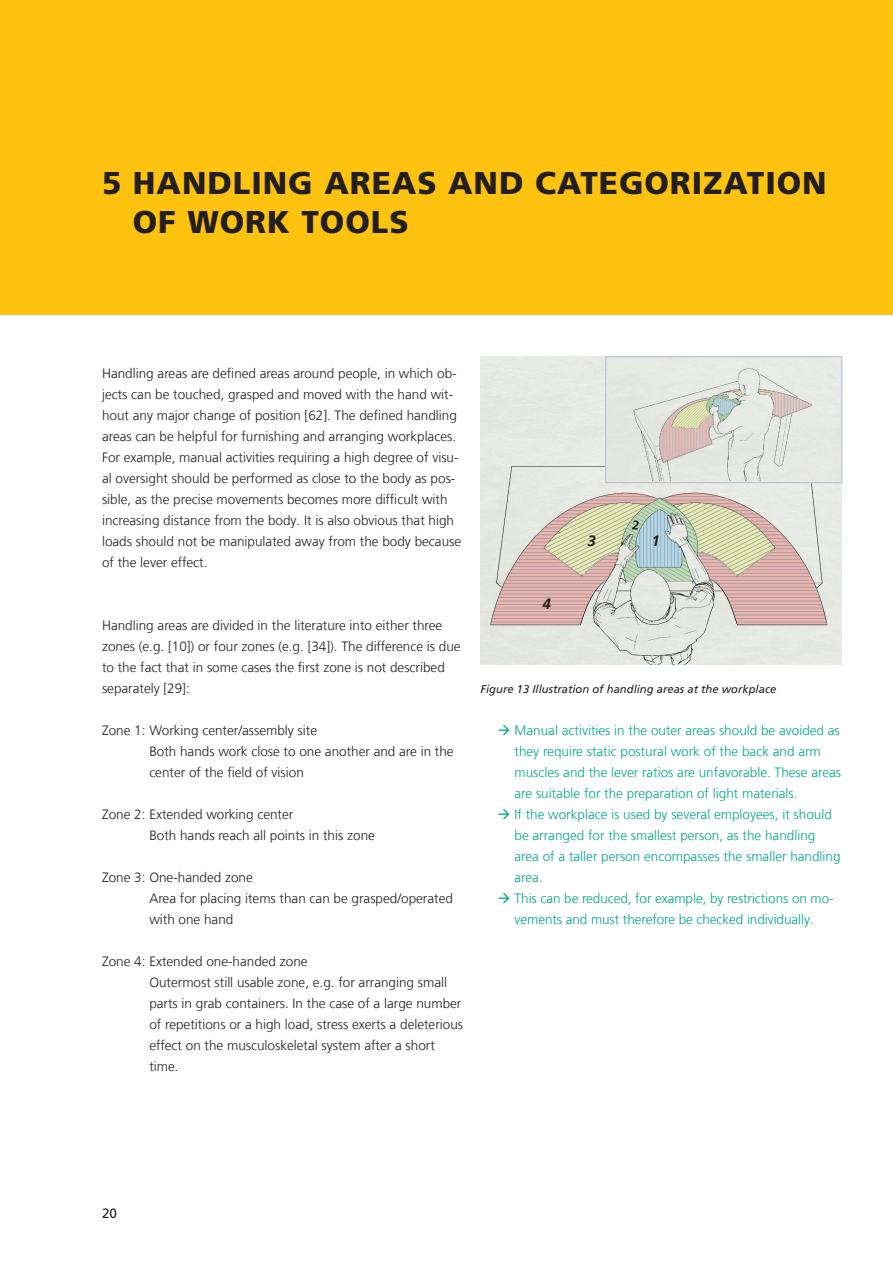
<style>
.page{position:relative;width:893px;height:1263px;background:#fff}
.page>*{position:absolute;margin:0;border:0;box-sizing:border-box;transform-origin:0 0}
.t1{font:900 31.5px/39px "Frutiger LT Com";letter-spacing:.03em;color:#231f20}
.t2{font:italic 700 15px "Frutiger LT Com";color:#231f20}
.t3{font:300 13.5px/21px "Frutiger LT Com";color:#231f20}
.t4{font:300 13.5px/21px "Frutiger LT Com";color:#00a786}
.t5{font:13.5px "Frutiger LT Com";color:#231f20}
.t6{font:italic 11.25px "Frutiger LT Com";color:#231f20}
</style>
<div class="page">
<div style="left:0;top:0;width:893px;height:315px;background:#fec210"></div>
<img style="left:480px;top:357px;width:362px;height:307px">
<img style="left:608px;top:358px;width:232px;height:123px">
<div style="left:606px;top:356px;width:236px;height:127px;border:1px solid #bbb7da"></div>
<svg style="left:632px;top:520px;width:7px;height:9px"></svg>
<h1 class="t1" style="left:133px;top:163px;width:695px;text-indent:-31px">5 HANDLING AREAS AND CATEGORIZATION<br>OF WORK TOOLS</h1>
<p class="t3" style="left:102px;top:363px;width:361px">Handling areas are defined areas around people, in which ob&shy;jects can be touched, grasped and moved with the hand wit&shy;hout any major change of position [62]. The defined handling areas can be helpful for furnishing and arranging workplaces.<br>For example, manual activities requiring a high degree of visu&shy;al oversight should be performed as close to the body as pos&shy;sible, as the precise movements becomes more difficult with increasing distance from the body. It is also obvious that high loads should not be manipulated away from the body because of the lever effect.</p>
<p class="t3" style="left:102px;top:615px;width:360px">Handling areas are divided in the literature into either three zones (e.g. [10]) or four zones (e.g. [34]). The difference is due to the fact that in some cases the first zone is not described separately [29]:</p>
<p class="t3" style="left:149px;top:720px;width:306px;text-indent:-47px">Zone 1: Working center/assembly site<br>Both hands work close to one another and are in the center of the field of vision</p>
<p class="t3" style="left:149px;top:804px;width:227px;text-indent:-47px">Zone 2: Extended working center<br>Both hands reach all points in this zone</p>
<p class="t3" style="left:149px;top:867px;width:305px;text-indent:-47px">Zone 3: One-handed zone<br>Area for placing items than can be grasped/operated with one hand</p>
<p class="t3" style="left:149px;top:951px;width:315px;text-indent:-47px">Zone 4: Extended one-handed zone<br>Outermost still usable zone, e.g. for arranging small parts in grab containers. In the case of a large number of repetitions or a high load, stress exerts a deleterious effect on the musculoskeletal system after a short time.</p>
<p class="t2" style="left:542px;top:595px;width:10px">4</p>
<p class="t2" style="left:587px;top:532px;width:10px">3</p>
<p class="t2" style="left:651px;top:532px;width:10px">1</p>
<p class="t6" style="left:480px;top:682px;width:297px">Figure 13 Illustration of handling areas at the workplace</p>
<p class="t4" style="left:514px;top:720px;width:328px">Manual activities in the outer areas should be avoided as they require static postural work of the back and arm muscles and the lever ratios are unfavorable. These areas are suitable for the preparation of light materials.<br>If the workplace is used by several employees, it should be arranged for the smallest person, as the handling area of a taller person encompasses the smaller handling area.<br>This can be reduced, for example, by restrictions on mo&shy;vements and must therefore be checked individually.</p>
<p class="t5" style="left:102px;top:1205px;width:17px">20</p>
</div>
